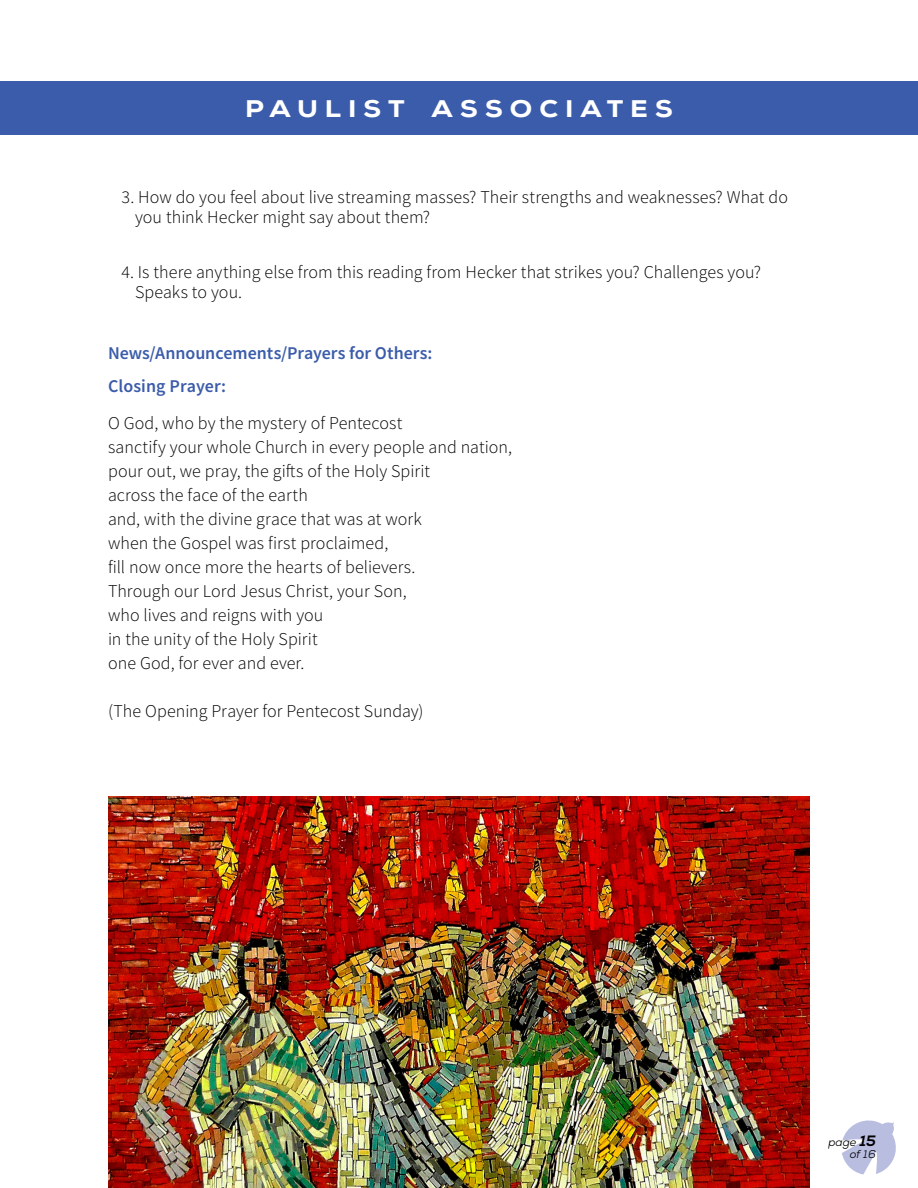
<style>
.page{position:relative;width:918px;height:1188px;background:#fff}
.page>*{position:absolute;margin:0;border:0;box-sizing:border-box;transform-origin:0 0}
.t1{font:800 24px "Nexa";letter-spacing:.26em;color:#fff;scale:1.12 1}
.Body_Copy{font:300 18px/24px "Source Sans Pro";letter-spacing:.005em;color:#000}
.Body_Copy-2{font:600 18px "Source Sans Pro";color:#3b5caa}
.t2{font:italic 11.25px/12px "Nexa";color:#000;text-align:right}
.s1{font-family:"Nexa X Bold";font-size:15px}
</style>
<div class="page">
<svg style="left:842px;top:1120px;width:54px;height:54px"></svg>
<div style="left:0;top:81px;width:918px;height:54px;background:#3b5caa"></div>
<img style="left:108px;top:796px;width:702px;height:392px">
<p class="t1" style="left:245px;top:93px;width:383px">PAULIST ASSOCIATES</p>
<p class="Body_Copy" style="left:135px;top:186px;width:654px;line-height:20.7px;text-indent:-14px">3. How do you feel about live streaming masses? Their strengths and weaknesses? What do you think Hecker might say about them?</p>
<p class="Body_Copy" style="left:135px;top:261px;width:628px;line-height:20.7px;text-indent:-14px">4. Is there anything else from this reading from Hecker that strikes you? Challenges you?<br>Speaks to you.</p>
<p class="Body_Copy-2" style="left:108px;top:341px;width:326px">News/Announcements/Prayers for Others:</p>
<p class="Body_Copy-2" style="left:108px;top:374px;width:120px">Closing Prayer:</p>
<p class="Body_Copy" style="left:108px;top:411px;width:406px">O God, who by the mystery of Pentecost<br>sanctify your whole Church in every people and nation, pour out, we pray, the gifts of the Holy Spirit<br>across the face of the earth<br>and, with the divine grace that was at work<br>when the Gospel was first proclaimed,<br>fill now once more the hearts of believers.<br>Through our Lord Jesus Christ, your Son,<br>who lives and reigns with you<br>in the unity of the Holy Spirit<br>one God, for ever and ever.</p>
<p class="Body_Copy" style="left:108px;top:699px;width:317px">(The Opening Prayer for Pentecost Sunday)</p>
<p class="t2" style="left:828px;top:1136px;width:49px">page <span class="s1">15 </span>of 16</p>
</div>
